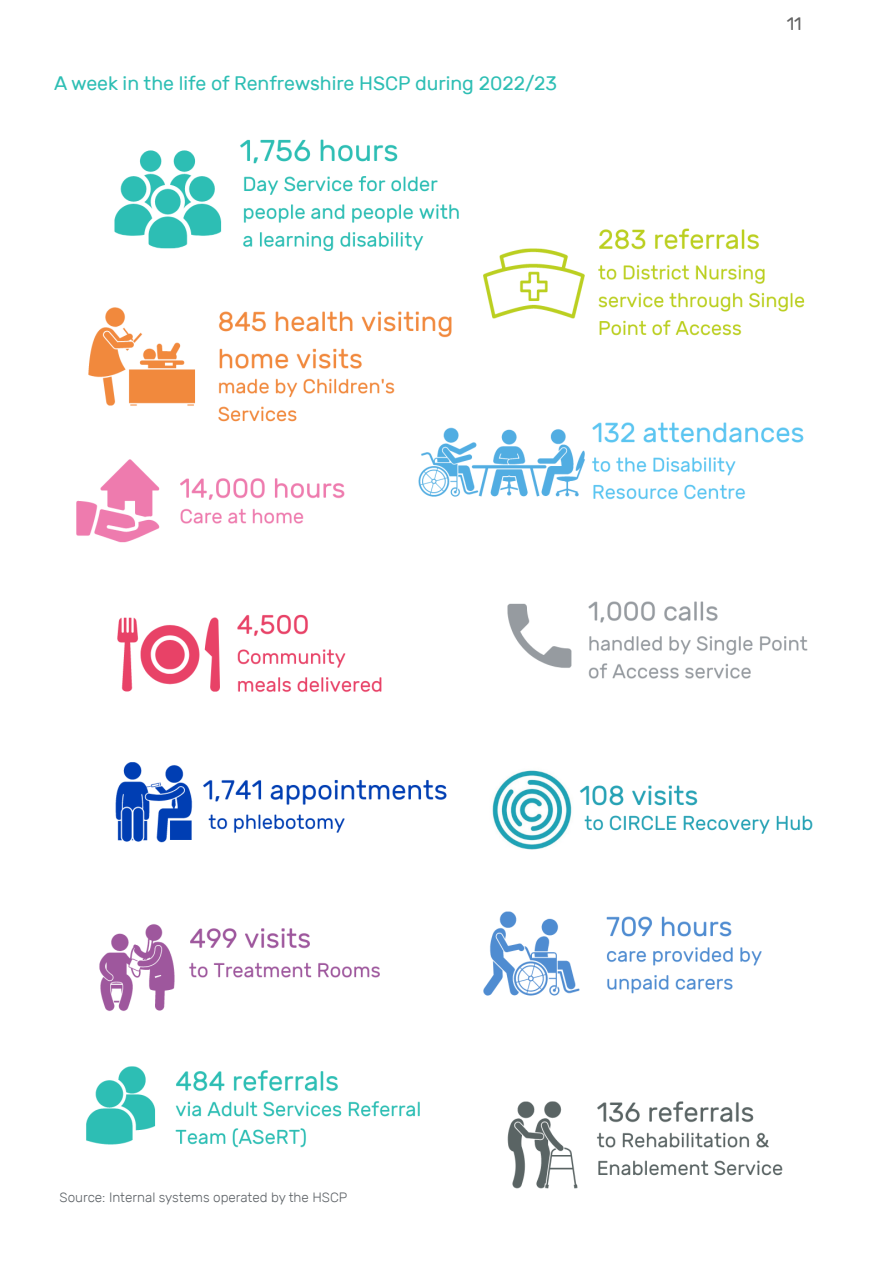
<style>
.page{position:relative;width:893px;height:1263px;background:#fff}
.page>*{position:absolute;margin:0;border:0;box-sizing:border-box;transform-origin:0 0}
.t1{font:19.5px "Rubik";color:#2dbeb4}
.t2{font:18px "Rubik";color:#646464}
.t3{font:300 13.5px "Rubik";color:#5d6266}
</style>
<div class="page">
<img style="left:76px;top:139px;width:737px;height:1050px">
<p class="t1" style="left:54px;top:73px;width:505px">A week in the life of Renfrewshire HSCP during 2022/23</p>
<p class="t2" style="left:787px;top:13px;width:17px">11</p>
<p class="t3" style="left:60px;top:1189px;width:289px">Source: Internal systems operated by the HSCP</p>
</div>
